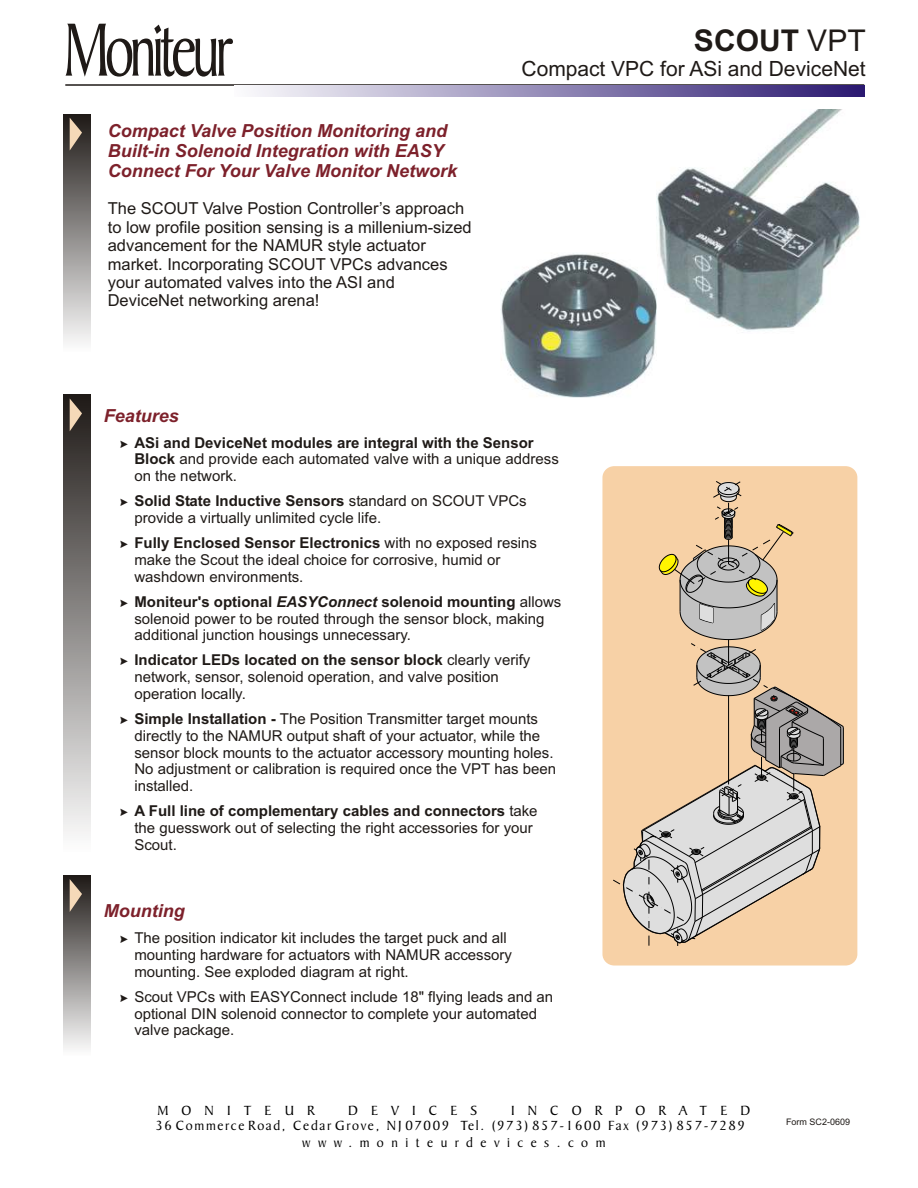
<style>
.page{position:relative;width:918px;height:1188px;background:#fff}
.page>*{position:absolute;margin:0;border:0;box-sizing:border-box;transform-origin:0 0}
.t1{font:81px "Baker Signet BT";letter-spacing:-.08em;color:#1f1a17;scale:.74 1}
.t2{font:700 30px "Arial";color:#1f1a17}
.t3{font:21px "Arial";color:#1f1a17}
.t4{font:italic 700 18px/20.1px "Arial";color:#7d212b}
.t5{font:16.5px/18.5px "Arial";color:#1f1a17}
.t6{font:15px/16.8px "Arial";color:#1f1a17}
.t7{font:14.25px/15.6px "Baker Signet BT";letter-spacing:.12em;color:#000}
.t8{font:14.25px "Baker Signet BT";letter-spacing:.525em;color:#000}
.t9{font:14.25px "Baker Signet BT";letter-spacing:.92em;color:#000}
.t10{font:9px "Arial";color:#1f1a17}
.s1{font-weight:400}
.s2{font-weight:700}
.s3{font-weight:700;font-style:italic}
</style>
<div class="page">
<img style="left:657px;top:109px;width:203px;height:221px">
<div style="left:602px;top:466px;width:255px;height:500px;background:#f7d1a6;border-radius:12px"></div>
<img style="left:501px;top:253px;width:156px;height:145px">
<svg style="left:613px;top:481px;width:231px;height:465px"></svg>
<div style="left:64px;top:114px;width:27px;height:238px;background:linear-gradient(to bottom,#1f1a16,#fcfcfc)"></div>
<hr style="left:65px;top:84px;width:799px;height:2px;background:#1f1a17">
<svg style="left:252px;top:86px;width:612px;height:10px;background:#8f86b4"></svg>
<svg style="left:70px;top:118px;width:12px;height:33px"></svg>
<div style="left:64px;top:395px;width:27px;height:457px;background:linear-gradient(to bottom,#1f1a17,#fdfdfd)"></div>
<svg style="left:70px;top:398px;width:12px;height:33px"></svg>
<div style="left:64px;top:875px;width:27px;height:180px;background:linear-gradient(to bottom,#1e1916,#fbfbfa)"></div>
<svg style="left:70px;top:879px;width:12px;height:33px"></svg>
<h1 class="t1" style="left:63px;top:14px;width:232px">Moniteur</h1>
<p class="t4" style="left:108px;top:122px;width:351px">Compact Valve Position Monitoring and<br>Built-in Solenoid Integration with EASY<br>Connect For Your Valve Monitor Network</p>
<p class="t5" style="left:108px;top:201px;width:366px">The SCOUT Valve Postion Controller’s approach to low profile position sensing is a millenium-sized advancement for the NAMUR style actuator market. Incorporating SCOUT VPCs advances your automated valves into the ASI and DeviceNet networking arena!</p>
<p class="t4" style="left:104px;top:407px;width:77px">Features</p>
<h2 class="t2" style="left:694px;top:29px;width:173px">SCOUT <span class="s1">VPT</span></h2>
<h3 class="t3" style="left:522px;top:61px;width:346px">Compact VPC for ASi and DeviceNet</h3>
<p class="t6" style="left:134px;top:435px;width:426px"><span class="s2">ASi and DeviceNet modules are integral with the Sensor<br>Block</span> and provide each automated valve with a unique address on the network.</p>
<p class="t6" style="left:134px;top:494px;width:394px"><span class="s2">Solid State Inductive Sensors</span> standard on SCOUT VPCs provide a virtually unlimited cycle life.</p>
<p class="t6" style="left:134px;top:536px;width:404px"><span class="s2">Fully Enclosed Sensor Electronics</span> with no exposed resins make the Scout the ideal choice for corrosive, humid or washdown environments.</p>
<p class="t6" style="left:134px;top:595px;width:428px"><span class="s2">Moniteur's optional</span> <span class="s3">EASYConnect</span> <span class="s2">solenoid mounting</span> allows solenoid power to be routed through the sensor block, making additional junction housings unnecessary.</p>
<p class="t6" style="left:134px;top:653px;width:397px"><span class="s2">Indicator LEDs located on the sensor block</span> clearly verify network, sensor, solenoid operation, and valve position operation locally.</p>
<p class="t6" style="left:134px;top:712px;width:423px"><span class="s2">Simple Installation -</span> The Position Transmitter target mounts directly to the NAMUR output shaft of your actuator, while the sensor block mounts to the actuator accessory mounting holes.<br>No adjustment or calibration is required once the VPT has been installed.</p>
<p class="t6" style="left:134px;top:804px;width:405px"><span class="s2">A Full line of complementary cables and connectors</span> take the guesswork out of selecting the right accessories for your<br>Scout.</p>
<p class="t4" style="left:104px;top:902px;width:82px">Mounting</p>
<p class="t6" style="left:134px;top:931px;width:379px">The position indicator kit includes the target puck and all mounting hardware for actuators with NAMUR accessory mounting. See exploded diagram at right.</p>
<p class="t6" style="left:134px;top:990px;width:420px">Scout VPCs with EASYConnect include 18" flying leads and an optional DIN solenoid connector to complete your automated valve package.</p>
<p class="t7" style="left:155px;top:1103px;width:596px;text-indent:356px">INCORPORATED<br>36 Commerce Road, Cedar Grove, NJ 07009 Tel. (973) 857-1600 Fax (973) 857-7289</p>
<p class="t8" style="left:302px;top:1137px;width:305px">www.moniteurdevices.com</p>
<p class="t9" style="left:158px;top:1104px;width:159px">MONITEUR</p>
<p class="t9" style="left:348px;top:1104px;width:131px">DEVICES</p>
<p class="t10" style="left:786px;top:1118px;width:66px">Form SC2-0609</p>
</div>
